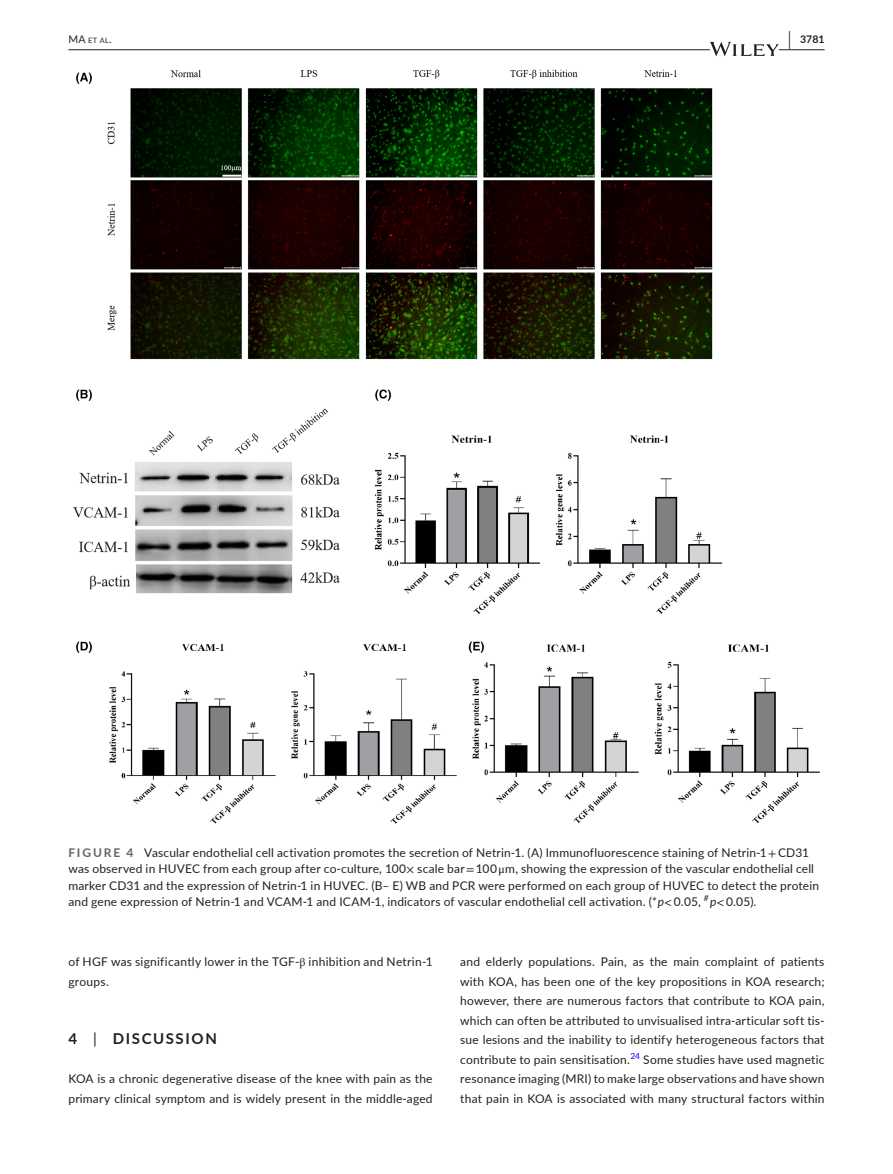
<style>
.page{position:relative;width:893px;height:1174px;background:#fff}
.page>*{position:absolute;margin:0;border:0;box-sizing:border-box;transform-origin:0 0}
.t1{font:700 15px "Lato";letter-spacing:.11em;color:#231f20}
.t2{font:12px/19.5px "Lato";letter-spacing:.015em;color:#231f20}
.t3{font:700 10.5px "Lato";color:#231f20}
.t4{font:italic 8.4px "Lato";color:#231f20}
.t5{font:7.35px "Lato";color:#231f20}
.s1{font-size:10.5px}
.s2{font-size:19.5px}
.s3{font-weight:700;color:#636366}
.s4{font-family:"STIX"}
.s5{font-style:italic}
.s6{font-family:"STIX";font-style:italic}
.s7{font-weight:400}
</style>
<div class="page">
<hr style="left:68px;top:49px;width:756px;height:1px;background:#231f20">
<svg style="left:710px;top:42px;width:69px;height:14px"></svg>
<img style="left:73px;top:69px;width:747px;height:755px">
<p class="t5" style="left:68px;top:35px;width:45px"><span class="s1">MA</span> et al<span class="s1">.</span></p>
<p class="t3" style="left:789px;top:31px;width:37px"><span class="s2">|</span> 3781</p>
<p class="t2" style="left:68px;top:844px;width:752px;line-height:16.5px"><span class="s3">FIGURE 4</span> Vascular endothelial cell activation promotes the secretion of Netrin-1. (A) Immunofluorescence staining of Netrin-1 <span class="s4">+</span> CD31 was observed in HUVEC from each group after co-culture, 100<span class="s4">×</span> scale bar <span class="s4">=</span> 100 <span class="s4">μ</span>m, showing the expression of the vascular endothelial cell marker CD31 and the expression of Netrin-1 in HUVEC. (B– E) WB and PCR were performed on each group of HUVEC to detect the protein and gene expression of Netrin-1 and VCAM-1 and ICAM-1, indicators of vascular endothelial cell activation. (<span class="s5">* p</span><span class="s6">&lt;</span> 0.05,</p>
<p class="t4" style="left:704px;top:892px;width:6px">#</p>
<p class="t2" style="left:710px;top:892px;width:48px"><span class="s5">p</span><span class="s6">&lt;</span> 0.05).</p>
<p class="t2" style="left:68px;top:951px;width:366px">of HGF was significantly lower in the TGF-<span class="s4">β</span> inhibition and Netrin-1 groups.</p>
<p class="t1" style="left:68px;top:1028px;width:150px">4 <span class="s7">|</span> DISCUSSION</p>
<p class="t2" style="left:68px;top:1068px;width:366px">KOA is a chronic degenerative disease of the knee with pain as the primary clinical symptom and is widely present in the middle-aged</p>
<p class="t2" style="left:460px;top:951px;width:366px;text-align:justify">and elderly populations. Pain, as the main complaint of patients with KOA, has been one of the key propositions in KOA research; however, there are numerous factors that contribute to KOA pain, which can often be attributed to unvisualised intra-articular soft tis&shy;sue lesions and the inability to identify heterogeneous factors that contribute to pain sensitisation.<sup>24</sup> Some studies have used magnetic resonance imaging (MRI) to make large observations and have shown that pain in KOA is associated with many structural factors within</p>
</div>
